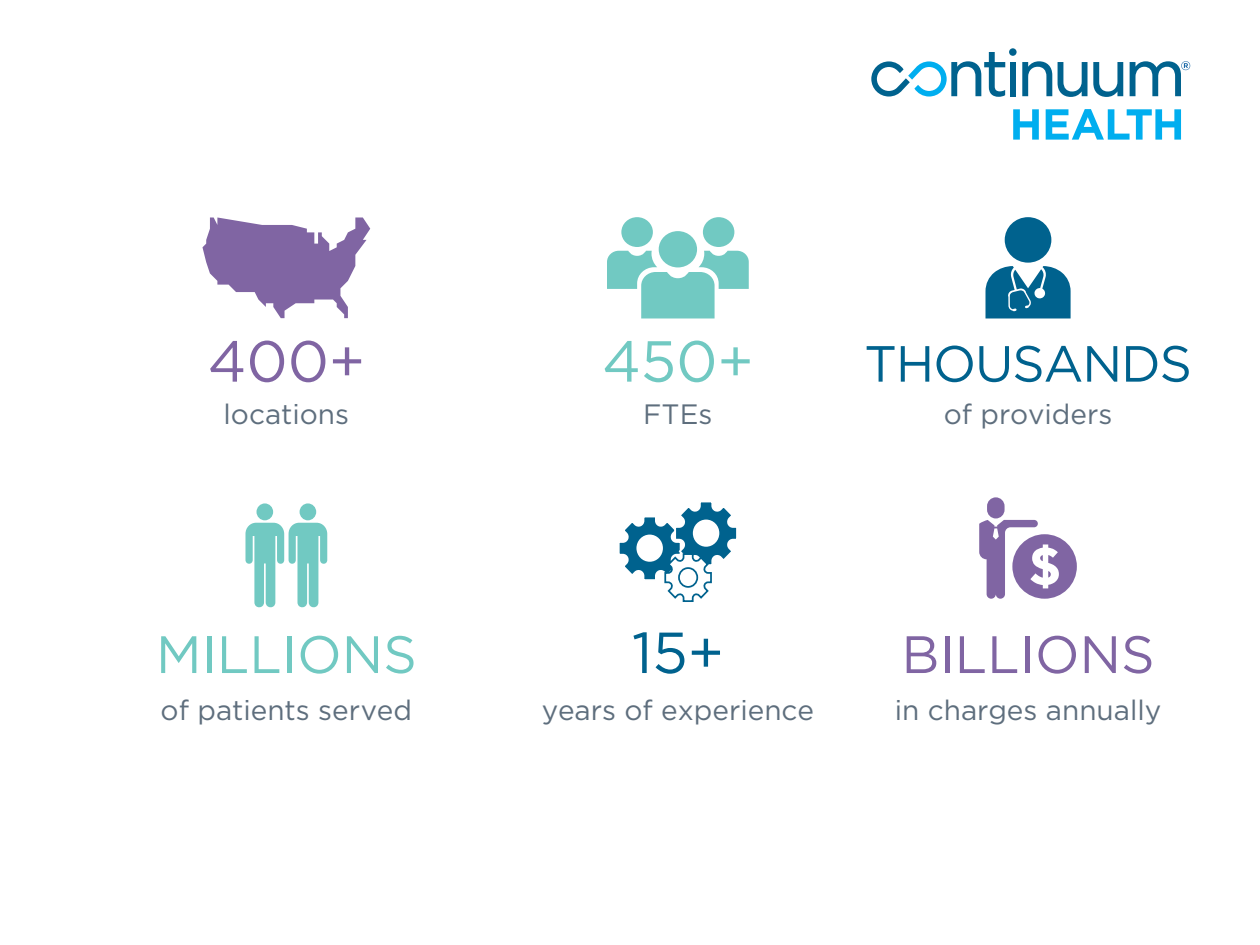
<style>
.page{position:relative;width:1260px;height:945px;background:#fff}
.page>*{position:absolute;margin:0;border:0;box-sizing:border-box;transform-origin:0 0}
.t1{font:57.75px "Gotham";color:#8065a3}
.t2{font:57.75px "Gotham";color:#71c9c2}
.t3{font:57.75px "Gotham";color:#00628e}
.t4{font:52.5px "Gotham";color:#71c9c2}
.t5{font:52.5px "Gotham";color:#8065a3}
.t6{font:50.75px "Gotham";letter-spacing:-.025em;color:#00628e}
.t7{font:28px "Gotham";color:#5e6e7d}
</style>
<div class="page">
<div style="left:1010px;top:62px;width:6px;height:34px;background:#00628e"></div>
<svg style="left:1022px;top:61px;width:30px;height:35px"></svg>
<svg style="left:1058px;top:62px;width:65px;height:35px"></svg>
<div style="left:1009px;top:48px;width:8px;height:8px;background:#00628e;border-radius:50%"></div>
<svg style="left:871px;top:52px;width:134px;height:45px"></svg>
<svg style="left:1013px;top:109px;width:26px;height:31px"></svg>
<svg style="left:1046px;top:109px;width:135px;height:31px"></svg>
<svg style="left:1130px;top:61px;width:60px;height:35px"></svg>
<svg style="left:202px;top:217px;width:168px;height:101px"></svg>
<svg style="left:607px;top:217px;width:142px;height:101px"></svg>
<svg style="left:985px;top:266px;width:86px;height:52px"></svg>
<div style="left:1005px;top:217px;width:46px;height:46px;background:#00628e;border-radius:50%"></div>
<div style="left:257px;top:503px;width:16px;height:17px;background:#71c9c2;border-radius:50%"></div>
<svg style="left:245px;top:523px;width:82px;height:85px"></svg>
<div style="left:300px;top:503px;width:16px;height:17px;background:#71c9c2;border-radius:50%"></div>
<div style="left:987px;top:497px;width:18px;height:21px;background:#8065a3;border-radius:9px"></div>
<svg style="left:979px;top:520px;width:98px;height:79px"></svg>
<svg style="left:619px;top:502px;width:118px;height:100px"></svg>
<h1 class="t1" style="left:208px;top:324px;width:159px">400+</h1>
<p class="t7" style="left:224px;top:396px;width:127px">locations</p>
<h1 class="t2" style="left:602px;top:324px;width:153px">450+</h1>
<p class="t7" style="left:643px;top:396px;width:71px">FTEs</p>
<h3 class="t6" style="left:864px;top:331px;width:329px">THOUSANDS</h3>
<p class="t7" style="left:944px;top:396px;width:170px">of providers</p>
<h2 class="t4" style="left:156px;top:621px;width:262px">MILLIONS</h2>
<h1 class="t3" style="left:632px;top:616px;width:94px">15+</h1>
<h2 class="t5" style="left:901px;top:621px;width:255px">BILLIONS</h2>
<p class="t7" style="left:161px;top:692px;width:253px">of patients served</p>
<p class="t7" style="left:542px;top:692px;width:274px">years of experience</p>
<p class="t7" style="left:895px;top:692px;width:268px">in charges annually</p>
</div>
